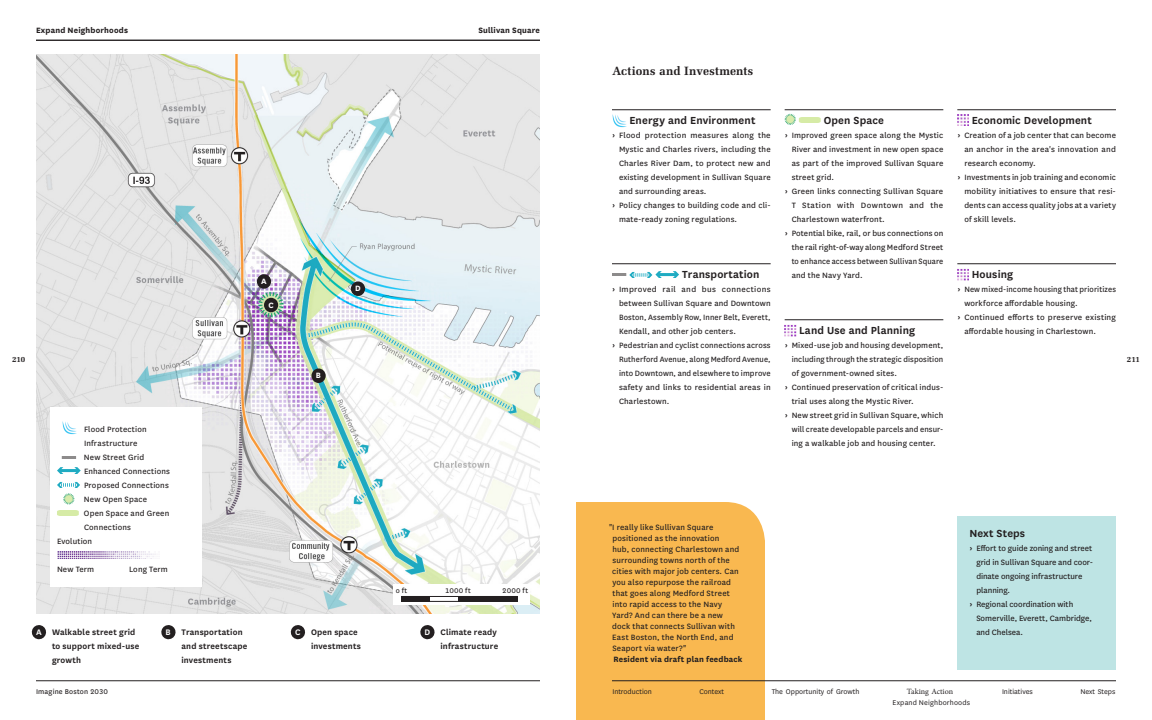
<style>
.page{position:relative;width:1152px;height:720px;background:#fff}
.page>*{position:absolute;margin:0;border:0;box-sizing:border-box;transform-origin:0 0}
.Body_Paragraph_title{font:600 12px "National";letter-spacing:.01em;color:#231f20}
.Sub-section_title{font:700 12px "Melior LT Pro";letter-spacing:.015em;color:#231f20}
.t1{font:600 9.4px/14px "National";letter-spacing:.015em;color:#231f20}
.Quotes{font:9px/14px "National";letter-spacing:.015em;color:#231f20;text-align:justify}
.Bullet{font:9px/14px "National";letter-spacing:.02em;color:#231f20}
.Quotes-2{font:9px/14px "National";letter-spacing:-.005em;color:#231f20}
.Quotes-3{font:9px/14px "National";letter-spacing:.015em;color:#231f20;scale:.96 1}
.Quotes-4{font:700 9px "National";letter-spacing:.02em;color:#231f20}
.Running_header{font:700 9px "National";letter-spacing:.02em;color:#231f20}
.t2{font:700 9px "National";color:#fff}
.t3{font:8px "National";color:#231f20}
.Bullet-2{font:8px "National";letter-spacing:.02em;color:#231f20}
.t4{font:8px "National";letter-spacing:.025em;color:#231f20}
.t5{font:8px "Minion Pro";color:#231f20}
.t6{font:700 8px "Melior LT Pro";letter-spacing:-.005em;color:#231f20}
.s1{font-family:"Montserrat Alternates";font-weight:500}
.s2{color:#fff}
</style>
<div class="page">
<img style="left:36px;top:54px;width:504px;height:560px">
<div style="left:957px;top:516px;width:159px;height:154px;background:#bee4e4"></div>
<div style="left:264px;top:298px;width:14px;height:14px;background:#231f20;border-radius:50%"></div>
<div style="left:312px;top:368px;width:14px;height:15px;background:#231f20;border-radius:50%"></div>
<div style="left:257px;top:274px;width:14px;height:15px;background:#231f20;border-radius:50%"></div>
<div style="left:351px;top:281px;width:14px;height:15px;background:#231f20;border-radius:50%"></div>
<div style="left:393px;top:584px;width:137px;height:21px;background:#fff"></div>
<div style="left:401px;top:596px;width:116px;height:6px;border:1px solid #231f20"></div>
<div style="left:401px;top:596px;width:29px;height:6px;background:#231f20"></div>
<div style="left:458px;top:596px;width:59px;height:6px;background:#231f20"></div>
<hr style="left:612px;top:110px;width:159px;height:1px;background:#231f20">
<img style="left:612px;top:114px;width:14px;height:13px">
<hr style="left:785px;top:110px;width:158px;height:1px;background:#231f20">
<hr style="left:785px;top:320px;width:158px;height:1px;background:#231f20">
<svg style="left:785px;top:114px;width:36px;height:11px"></svg>
<svg style="left:785px;top:325px;width:11px;height:11px"></svg>
<hr style="left:612px;top:264px;width:159px;height:1px;background:#231f20">
<hr style="left:612px;top:273px;width:14px;height:3px;background:#231f20">
<hr style="left:658px;top:273px;width:19px;height:3px;background:#1fabc2">
<svg style="left:629px;top:271px;width:33px;height:7px"></svg>
<svg style="left:673px;top:271px;width:6px;height:7px"></svg>
<div style="left:50px;top:407px;width:152px;height:180px;background:#fff"></div>
<img style="left:63px;top:422px;width:14px;height:12px">
<hr style="left:62px;top:456px;width:14px;height:3px;background:#231f20">
<hr style="left:59px;top:469px;width:19px;height:3px;background:#1fabc2">
<svg style="left:57px;top:467px;width:6px;height:7px"></svg>
<svg style="left:74px;top:467px;width:7px;height:7px"></svg>
<svg style="left:57px;top:482px;width:23px;height:34px"></svg>
<img style="left:57px;top:552px;width:99px;height:6px">
<svg style="left:39px;top:625px;width:7px;height:14px"></svg>
<svg style="left:168px;top:625px;width:8px;height:14px"></svg>
<svg style="left:298px;top:625px;width:7px;height:14px"></svg>
<svg style="left:427px;top:625px;width:8px;height:14px"></svg>
<hr style="left:957px;top:110px;width:159px;height:1px;background:#231f20">
<hr style="left:957px;top:264px;width:159px;height:1px;background:#231f20">
<svg style="left:957px;top:114px;width:12px;height:12px"></svg>
<svg style="left:957px;top:269px;width:12px;height:11px"></svg>
<div style="left:576px;top:502px;width:189px;height:218px;background:#f9b850"></div>
<hr style="left:36px;top:40px;width:504px;height:1px;background:#231f20">
<hr style="left:612px;top:681px;width:504px;height:1px;background:#231f20">
<hr style="left:36px;top:681px;width:504px;height:1px;background:#231f20">
<p class="Quotes-4" style="left:36px;top:24px;width:94px">Expand Neighborhoods</p>
<p class="Running_header" style="left:478px;top:24px;width:63px">Sullivan Square</p>
<p class="Sub-section_title" style="left:612px;top:63px;width:143px">Actions and Investments</p>
<p class="Body_Paragraph_title" style="left:629px;top:112px;width:128px">Energy and Environment</p>
<p class="Quotes" style="left:619px;top:128px;width:153px;text-indent:-7px"><span class="s1">›</span> Flood protection measures along the Mystic and Charles rivers, including the Charles River Dam, to protect new and existing development in Sullivan Square and surrounding areas.</p>
<p class="Quotes" style="left:619px;top:198px;width:153px;text-indent:-7px"><span class="s1">›</span> Policy changes to building code and cli&shy;mate-ready zoning regulations.</p>
<p class="Body_Paragraph_title" style="left:972px;top:112px;width:122px">Economic Development</p>
<p class="Quotes" style="left:964px;top:128px;width:153px;text-indent:-7px"><span class="s1">›</span> Creation of a job center that can become an anchor in the area's innovation and research economy.</p>
<p class="Quotes" style="left:964px;top:170px;width:153px;text-indent:-7px"><span class="s1">›</span> Investments in job training and economic mobility initiatives to ensure that resi&shy;dents can access quality jobs at a variety of skill levels.</p>
<p class="Body_Paragraph_title" style="left:824px;top:112px;width:62px">Open Space</p>
<p class="Quotes" style="left:792px;top:128px;width:153px;text-indent:-7px"><span class="s1">›</span> Improved green space along the Mystic River and investment in new open space as part of the improved Sullivan Square street grid.</p>
<p class="Quotes" style="left:792px;top:184px;width:153px;text-indent:-7px"><span class="s1">›</span> Green links connecting Sullivan Square T Station with Downtown and the Charlestown waterfront.</p>
<p class="Quotes" style="left:792px;top:226px;width:153px;text-indent:-7px"><span class="s1">›</span> Potential bike, rail, or bus connections on the rail right-of-way along Medford Street to enhance access between Sullivan Square and the Navy Yard.</p>
<p class="Body_Paragraph_title" style="left:682px;top:266px;width:79px">Transportation</p>
<p class="Quotes" style="left:619px;top:282px;width:153px;text-indent:-7px"><span class="s1">›</span> Improved rail and bus connections between Sullivan Square and Downtown Boston, Assembly Row, Inner Belt, Everett, Kendall, and other job centers.</p>
<p class="Quotes" style="left:619px;top:338px;width:153px;text-indent:-7px"><span class="s1">›</span> Pedestrian and cyclist connections across Rutherford Avenue, along Medford Avenue, into Downtown, and elsewhere to improve safety and links to residential areas in Charlestown.</p>
<p class="Body_Paragraph_title" style="left:972px;top:266px;width:43px">Housing</p>
<p class="Quotes-3" style="left:964px;top:282px;width:159px;text-indent:-7px"><span class="s1">›</span> New mixed-income housing that prioritizes workforce affordable housing.</p>
<p class="Quotes" style="left:964px;top:310px;width:153px;text-indent:-7px"><span class="s1">›</span> Continued efforts to preserve existing affordable housing in Charlestown.</p>
<p class="t2" style="left:261px;top:275px;width:7px">A</p>
<p class="t2" style="left:355px;top:282px;width:7px">D</p>
<p class="t2" style="left:268px;top:298px;width:7px">C</p>
<p class="Body_Paragraph_title" style="left:799px;top:322px;width:118px">Land Use and Planning</p>
<p class="Quotes" style="left:792px;top:338px;width:153px;text-indent:-7px"><span class="s1">›</span> Mixed-use job and housing development, including through the strategic disposition of government-owned sites.</p>
<p class="Quotes" style="left:792px;top:380px;width:153px;text-indent:-7px"><span class="s1">›</span> Continued preservation of critical indus&shy;trial uses along the Mystic River.</p>
<p class="Quotes" style="left:792px;top:408px;width:153px;text-indent:-7px"><span class="s1">›</span> New street grid in Sullivan Square, which will create developable parcels and ensur&shy;ing a walkable job and housing center.</p>
<p class="t6" style="left:12px;top:354px;width:15px">210</p>
<p class="t6" style="left:1127px;top:354px;width:15px">211</p>
<p class="t2" style="left:316px;top:369px;width:7px">B</p>
<p class="Bullet" style="left:84px;top:422px;width:64px">Flood Protection<br>Infrastructure</p>
<p class="Bullet" style="left:84px;top:450px;width:62px">New Street Grid</p>
<p class="Bullet" style="left:84px;top:464px;width:87px">Enhanced Connections</p>
<p class="Bullet" style="left:84px;top:478px;width:86px">Proposed Connections</p>
<p class="Bullet" style="left:84px;top:492px;width:65px">New Open Space</p>
<p class="Bullet" style="left:84px;top:506px;width:87px">Open Space and Green<br>Connections</p>
<p class="Bullet" style="left:57px;top:534px;width:37px">Evolution</p>
<p class="Bullet" style="left:57px;top:562px;width:39px">New Term</p>
<p class="Bullet" style="left:129px;top:562px;width:40px">Long Term</p>
<p class="Quotes" style="left:612px;top:521px;width:129px;line-height:11px;text-align:left;text-indent:-3px">"I really like Sullivan Square positioned as the innovation<br>hub, connecting Charlestown and surrounding towns north of the cities with major job centers. Can you also repurpose the railroad that goes along Medford Street into rapid access to the Navy<br>Yard? And can there be a new dock that connects Sullivan with<br>East Boston, the North End, and<br>Seaport via water?"</p>
<p class="Quotes-4" style="left:613px;top:653px;width:131px">Resident via draft plan feedback</p>
<p class="Body_Paragraph_title" style="left:969px;top:525px;width:57px">Next Steps</p>
<p class="Quotes-2" style="left:976px;top:541px;width:118px;text-indent:-7px"><span class="s1">›</span> Effort to guide zoning and street grid in Sullivan Square and coor&shy;dinate ongoing infrastructure planning.</p>
<p class="Quotes" style="left:976px;top:597px;width:117px;text-align:left;text-indent:-7px"><span class="s1">›</span> Regional coordination with<br>Somerville, Everett, Cambridge, and Chelsea.</p>
<p class="Bullet-2" style="left:396px;top:585px;width:13px">o ft</p>
<p class="Bullet-2" style="left:445px;top:585px;width:27px">1000 ft</p>
<p class="Bullet-2" style="left:502px;top:585px;width:27px">2000 ft</p>
<p class="t1" style="left:52px;top:625px;width:89px;text-indent:-16px"><span class="s2">A</span> Walkable street grid to support mixed-use growth</p>
<p class="t1" style="left:182px;top:625px;width:67px;text-indent:-16px"><span class="s2">B</span> Transportation and streetscape investments</p>
<p class="t1" style="left:311px;top:625px;width:51px;text-indent:-16px"><span class="s2">C</span> Open space investments</p>
<p class="t1" style="left:424px;top:625px;width:75px;text-align:right"><span class="s2">D</span> Climate ready infrastructure</p>
<p class="Bullet-2" style="left:36px;top:686px;width:74px">Imagine Boston 2030</p>
<p class="t3" style="left:612px;top:686px;width:41px">Introduction</p>
<p class="t3" style="left:700px;top:686px;width:26px">Context</p>
<p class="t3" style="left:772px;top:686px;width:89px">The Opportunity of Growth</p>
<p class="t5" style="left:907px;top:686px;width:48px">Taking Action</p>
<p class="t3" style="left:1002px;top:686px;width:32px">Initiatives</p>
<p class="t3" style="left:1080px;top:686px;width:37px">Next Steps</p>
<p class="t4" style="left:893px;top:697px;width:79px">Expand Neighborhoods</p>
</div>
